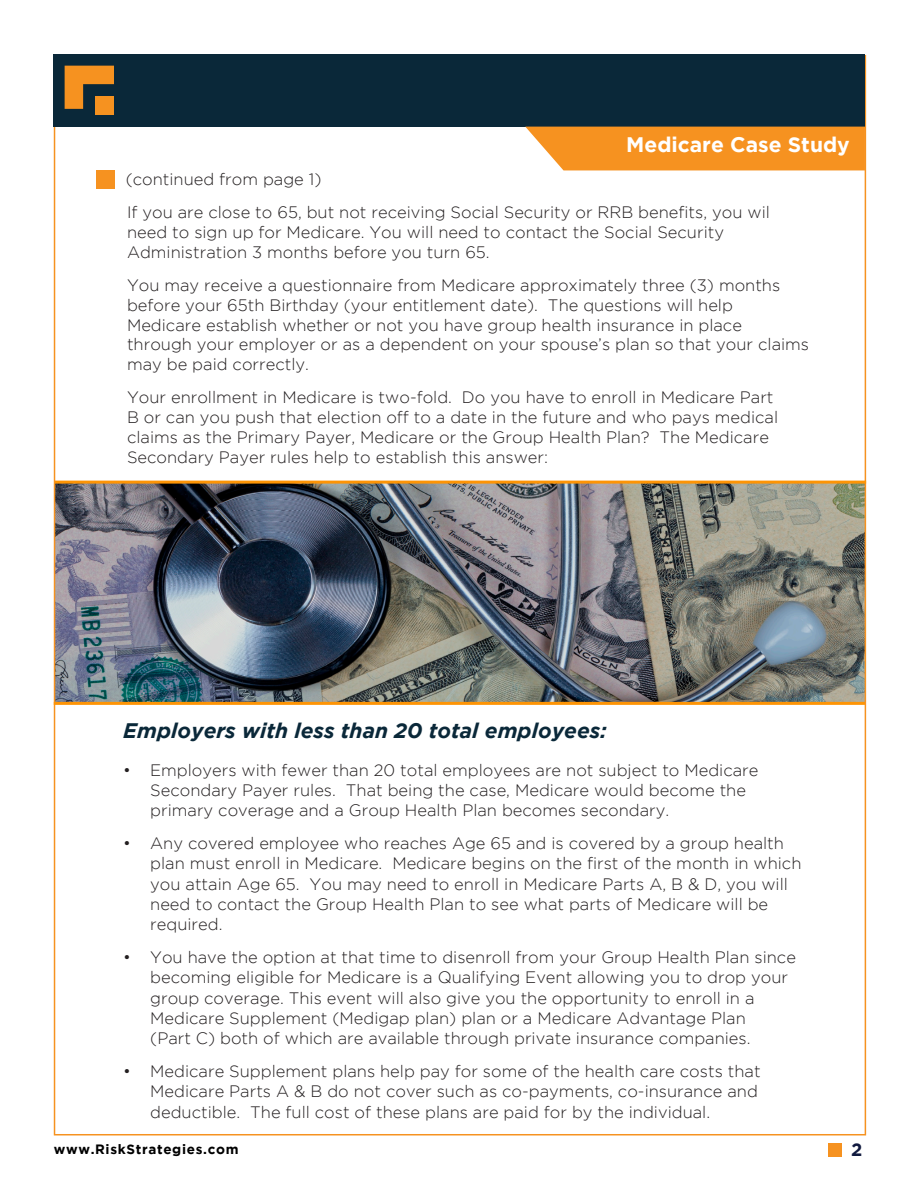
<style>
.page{position:relative;width:918px;height:1188px;background:#fff}
.page>*{position:absolute;margin:0;border:0;box-sizing:border-box;transform-origin:0 0}
.t1{font:italic 700 21px "Gotham";color:#0a2839}
.t2{font:700 21px "Gotham";color:#fff}
.t3{font:700 18px "Gotham";color:#111a3f}
.t4{font:300 16.5px/20.2px "Gotham";color:#231f20}
.t5{font:700 13.5px "Gotham";letter-spacing:.05em;color:#000}
</style>
<div class="page">
<img style="left:57px;top:484px;width:806px;height:218px">
<div style="left:54px;top:54px;width:811px;height:72px;background:#0a2839"></div>
<svg style="left:65px;top:66px;width:49px;height:43px"></svg>
<div style="left:95px;top:97px;width:19px;height:18px;background:#f69220"></div>
<div style="left:525px;top:127px;width:340px;height:43px;background:#f69220"></div>
<div style="left:828px;top:1143px;width:14px;height:13px;background:#f69220"></div>
<hr style="left:54px;top:702px;width:811px;height:3px;background:#fd9405">
<hr style="left:55px;top:481px;width:811px;height:3px;background:#fd9405">
<div style="left:97px;top:170px;width:18px;height:19px;background:#f69220"></div>
<p class="t4" style="left:126px;top:169px;width:197px">(continued from page 1)</p>
<p class="t2" style="left:626px;top:133px;width:225px">Medicare Case Study</p>
<p class="t4" style="left:127px;top:202px;width:644px;line-height:19.8px">If you are close to 65, but not receiving Social Security or RRB benefits, you wil need to sign up for Medicare. You will need to contact the Social Security<br>Administration 3 months before you turn 65.</p>
<p class="t4" style="left:127px;top:275px;width:684px;line-height:19.8px">You may receive a questionnaire from Medicare approximately three (3) months before your 65th Birthday (your entitlement date). The questions will help Medicare establish whether or not you have group health insurance in place through your employer or as a dependent on your spouse’s plan so that your claims may be paid correctly.</p>
<p class="t4" style="left:127px;top:387px;width:653px;line-height:19.8px">Your enrollment in Medicare is two-fold. Do you have to enroll in Medicare Part B or can you push that election off to a date in the future and who pays medical claims as the Primary Payer, Medicare or the Group Health Plan? The Medicare Secondary Payer rules help to establish this answer:</p>
<p class="t1" style="left:123px;top:718px;width:485px">Employers with less than 20 total employees:</p>
<p class="t4" style="left:150px;top:759px;width:610px;text-indent:-27px">• Employers with fewer than 20 total employees are not subject to Medicare<br>Secondary Payer rules. That being the case, Medicare would become the primary coverage and a Group Health Plan becomes secondary.</p>
<p class="t4" style="left:150px;top:833px;width:653px;text-indent:-27px">• Any covered employee who reaches Age 65 and is covered by a group health plan must enroll in Medicare. Medicare begins on the first of the month in which you attain Age 65. You may need to enroll in Medicare Parts A, B &amp; D, you will need to contact the Group Health Plan to see what parts of Medicare will be required.</p>
<p class="t4" style="left:150px;top:947px;width:647px;text-indent:-27px">• You have the option at that time to disenroll from your Group Health Plan since becoming eligible for Medicare is a Qualifying Event allowing you to drop your group coverage. This event will also give you the opportunity to enroll in a Medicare Supplement (Medigap plan) plan or a Medicare Advantage Plan<br>(Part C) both of which are available through private insurance companies.</p>
<p class="t4" style="left:150px;top:1061px;width:612px;text-indent:-27px">• Medicare Supplement plans help pay for some of the health care costs that<br>Medicare Parts A &amp; B do not cover such as co-payments, co-insurance and deductible. The full cost of these plans are paid for by the individual.</p>
<p class="t5" style="left:54px;top:1141px;width:186px">www.RiskStrategies.com</p>
<p class="t3" style="left:851px;top:1139px;width:13px">2</p>
</div>
